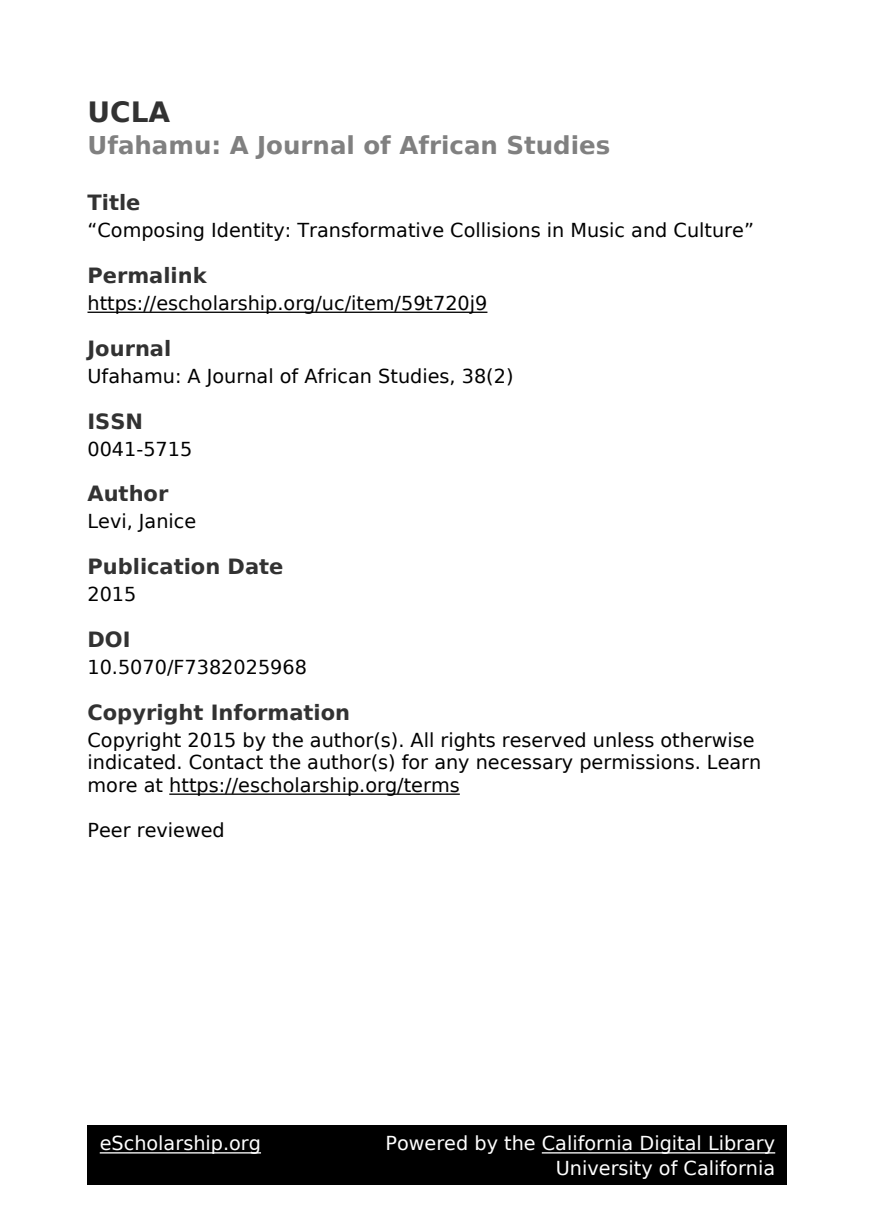
<style>
.page{position:relative;width:875px;height:1225px;background:#fff}
.page>*{position:absolute;margin:0;border:0;box-sizing:border-box;transform-origin:0 0}
.t1{font:700 28px "DejaVu Sans";color:#323232}
.t2{font:700 24.5px "DejaVu Sans";color:#808080}
.t3{font:700 21px "DejaVu Sans";color:#323232}
.t4{font:19.25px/22.4px "DejaVu Sans";color:#000}
.t5{font:19.25px/24.5px "DejaVu Sans";color:#fff;text-align:right}
</style>
<div class="page">
<hr style="left:88px;top:312px;width:399px;height:1px;background:#000">
<hr style="left:169px;top:794px;width:291px;height:1px;background:#000">
<div style="left:88px;top:1125px;width:700px;height:60px;background:#000"></div>
<hr style="left:100px;top:1152px;width:161px;height:2px;background:#fff">
<hr style="left:542px;top:1152px;width:233px;height:2px;background:#fff">
<h1 class="t1" style="left:88px;top:101px;width:84px">UCLA</h1>
<p class="t2" style="left:88px;top:136px;width:524px">Ufahamu: A Journal of African Studies</p>
<p class="t3" style="left:88px;top:194px;width:54px">Title</p>
<p class="t4" style="left:88px;top:221px;width:668px">“Composing Identity: Transformative Collisions in Music and Culture”</p>
<p class="t3" style="left:88px;top:267px;width:121px">Permalink</p>
<p class="t4" style="left:88px;top:294px;width:401px">https://escholarship.org/uc/item/59t720j9</p>
<p class="t3" style="left:88px;top:340px;width:85px">Journal</p>
<p class="t4" style="left:88px;top:367px;width:428px">Ufahamu: A Journal of African Studies, 38(2)</p>
<p class="t3" style="left:88px;top:413px;width:57px">ISSN</p>
<p class="t4" style="left:88px;top:439px;width:106px">0041-5715</p>
<p class="t3" style="left:88px;top:485px;width:82px">Author</p>
<p class="t4" style="left:88px;top:512px;width:110px">Levi, Janice</p>
<p class="t3" style="left:88px;top:558px;width:198px">Publication Date</p>
<p class="t4" style="left:88px;top:585px;width:50px">2015</p>
<p class="t3" style="left:88px;top:631px;width:45px">DOI</p>
<p class="t4" style="left:88px;top:658px;width:221px">10.5070/F7382025968</p>
<p class="t3" style="left:88px;top:704px;width:264px">Copyright Information</p>
<p class="t4" style="left:88px;top:731px;width:675px">Copyright 2015 by the author(s). All rights reserved unless otherwise indicated. Contact the author(s) for any necessary permissions. Learn more at https://escholarship.org/terms</p>
<p class="t4" style="left:88px;top:820px;width:139px">Peer reviewed</p>
<p class="t5" style="left:100px;top:1133px;width:163px">eScholarship.org</p>
<p class="t5" style="left:385px;top:1133px;width:391px">Powered by the California Digital Library<br>University of California</p>
</div>
